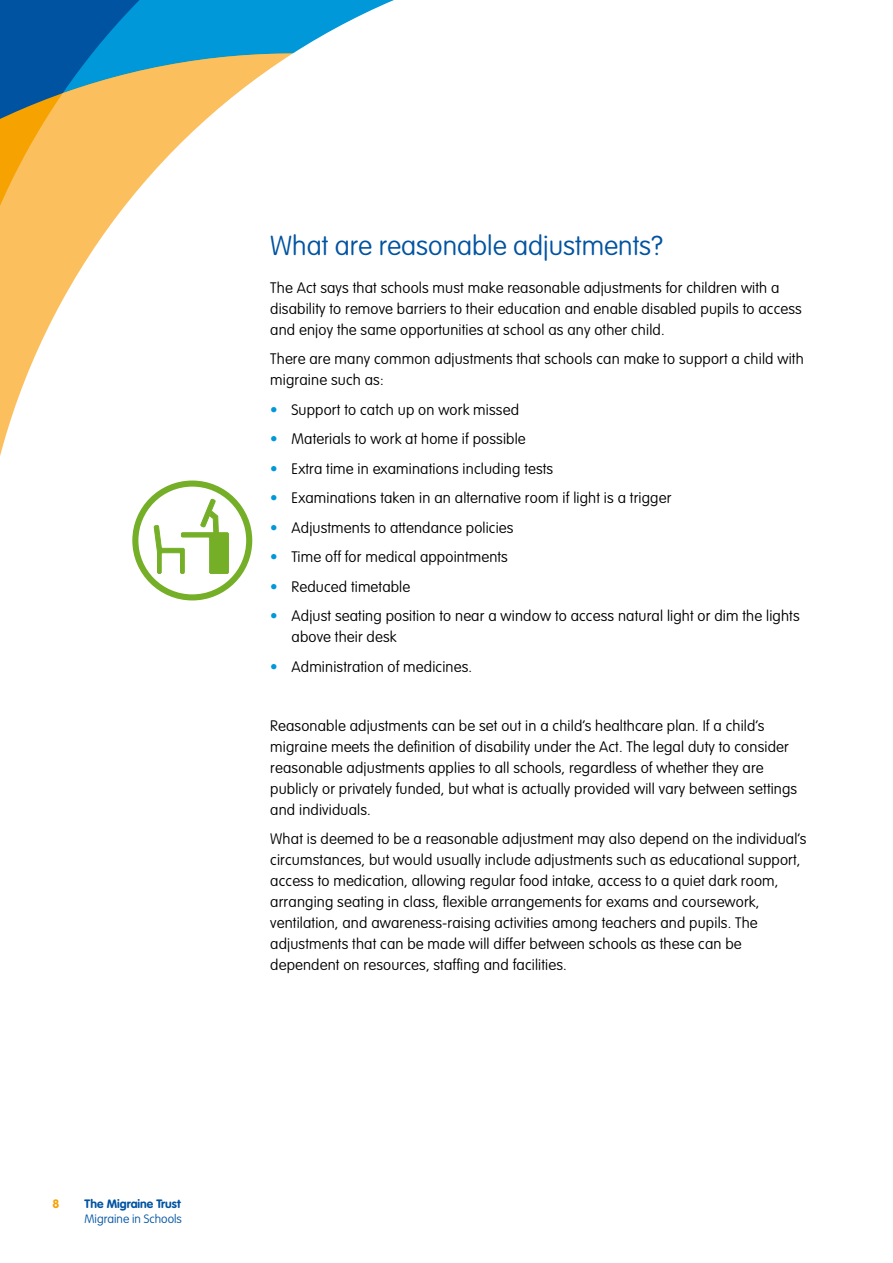
<style>
.page{position:relative;width:893px;height:1263px;background:#fff}
.page>*{position:absolute;margin:0;border:0;box-sizing:border-box;transform-origin:0 0}
.t1{font:100 27px "VAG Rounded Std";color:#0053a1}
.t2{font:100 15px/21px "VAG Rounded Std";letter-spacing:.01em;color:#000}
.t3{font:100 12px "VAG Rounded Std";color:#0053a1}
.t4{font:700 12px "VAG Rounded Std";color:#0053a1}
.t5{font:700 12px "VAG Rounded Std";color:#f6a200}
.s1{font-weight:300;color:#0098d8}
</style>
<div class="page">
<svg style="left:0;top:0;width:394px;height:601px"></svg>
<div style="left:132px;top:480px;width:120px;height:120px;border:6px solid #74af27;border-radius:50%"></div>
<svg style="left:153px;top:499px;width:76px;height:75px"></svg>
<h1 class="t1" style="left:270px;top:230px;width:394px">What are reasonable adjustments?</h1>
<p class="t2" style="left:270px;top:277px;width:533px">The Act says that schools must make reasonable adjustments for children with a disability to remove barriers to their education and enable disabled pupils to access and enjoy the same opportunities at school as any other child.</p>
<p class="t2" style="left:270px;top:349px;width:535px">There are many common adjustments that schools can make to support a child with migraine such as:</p>
<p class="t2" style="left:270px;top:399px;width:250px"><span class="s1">•</span> Support to catch up on work missed</p>
<p class="t2" style="left:270px;top:429px;width:257px"><span class="s1">•</span> Materials to work at home if possible</p>
<p class="t2" style="left:270px;top:458px;width:285px"><span class="s1">•</span> Extra time in examinations including tests</p>
<p class="t2" style="left:270px;top:488px;width:403px"><span class="s1">•</span> Examinations taken in an alternative room if light is a trigger</p>
<p class="t2" style="left:270px;top:517px;width:245px"><span class="s1">•</span> Adjustments to attendance policies</p>
<p class="t2" style="left:270px;top:547px;width:239px"><span class="s1">•</span> Time off for medical appointments</p>
<p class="t2" style="left:270px;top:576px;width:142px"><span class="s1">•</span> Reduced timetable</p>
<p class="t2" style="left:292px;top:606px;width:510px;text-indent:-21px"><span class="s1">•</span> Adjust seating position to near a window to access natural light or dim the lights above their desk</p>
<p class="t2" style="left:270px;top:656px;width:203px"><span class="s1">•</span> Administration of medicines.</p>
<p class="t2" style="left:270px;top:715px;width:528px">Reasonable adjustments can be set out in a child’s healthcare plan. If a child’s migraine meets the definition of disability under the Act. The legal duty to consider reasonable adjustments applies to all schools, regardless of whether they are publicly or privately funded, but what is actually provided will vary between settings and individuals.</p>
<p class="t2" style="left:270px;top:829px;width:538px">What is deemed to be a reasonable adjustment may also depend on the individual’s circumstances, but would usually include adjustments such as educational support, access to medication, allowing regular food intake, access to a quiet dark room, arranging seating in class, flexible arrangements for exams and coursework, ventilation, and awareness-raising activities among teachers and pupils. The adjustments that can be made will differ between schools as these can be dependent on resources, staffing and facilities.</p>
<p class="t5" style="left:52px;top:1197px;width:8px">8</p>
<p class="t4" style="left:85px;top:1197px;width:97px">The Migraine Trust</p>
<p class="t3" style="left:85px;top:1212px;width:99px">Migraine in Schools</p>
</div>
